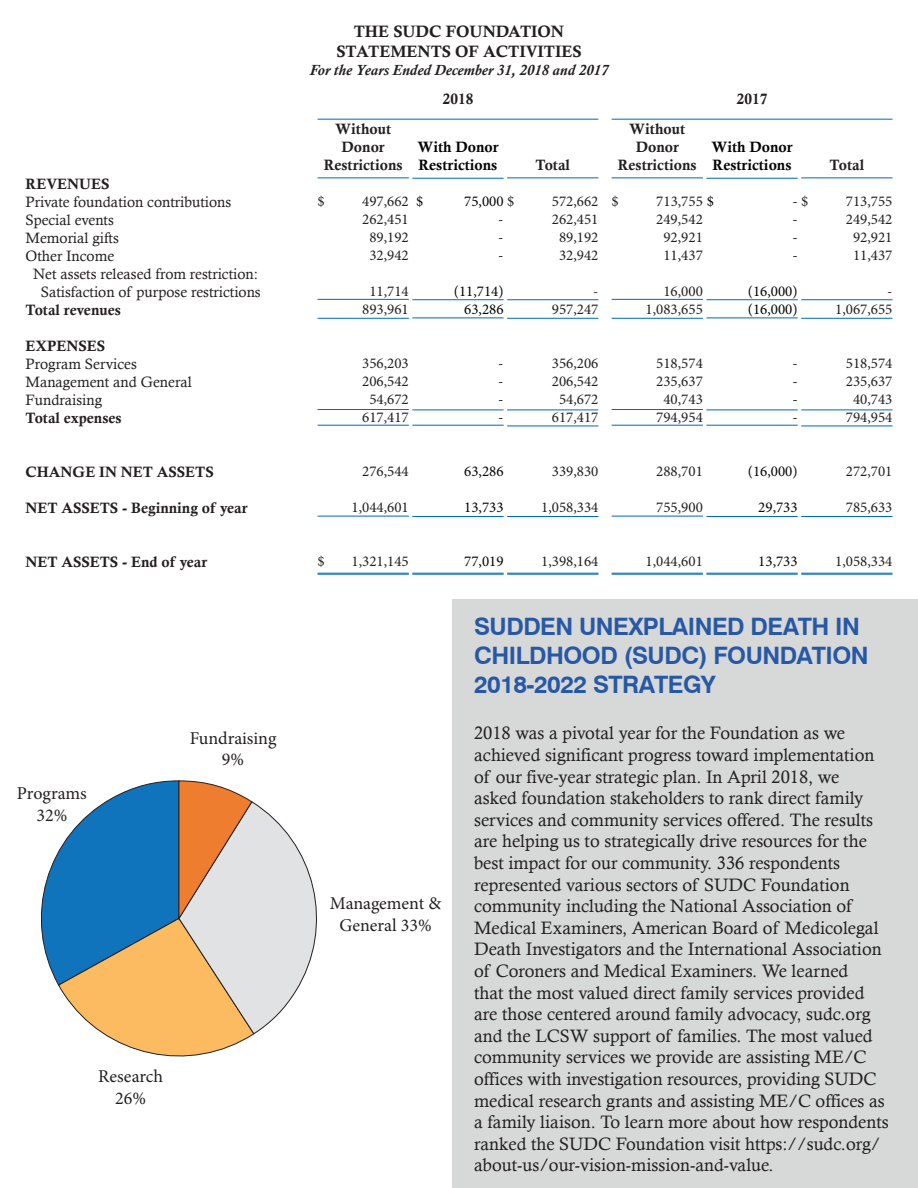
<style>
.page{position:relative;width:918px;height:1188px;background:#fff}
.page>*{position:absolute;margin:0;border:0;box-sizing:border-box;transform-origin:0 0}
.t1{font:700 24px/28.8px "Swiss 721 BT";letter-spacing:-.02em;color:#2758a7}
.t2{font:18px/21.6px "Calisto";color:#231f20}
.t3{font:18px/21.6px "Minion Pro";color:#231f20;text-align:center}
.t4{font:16.5px/19.8px "Calis MT Bol";color:#231f20;text-align:center}
.t5{font:15px/18px "Minion Pro";color:#231f20;text-align:center}
.t6{font:15px/18px "Calisto";color:#231f20}
.t7{font:15px/18px "Calis MT Bol";color:#231f20;text-align:center}
.t8{font:15px/18px "Minion Pro";color:#040503;text-align:justify}
.t9{font:15px/18px "Calis MT Bol";color:#040503}
.t10{font:italic 700 15px "Calisto";color:#231f20}
.s1{color:#231f20}
.s2{color:#040503}
</style>
<div class="page">
<div style="left:453px;top:599px;width:465px;height:589px;background:#d7d9d8"></div>
<hr style="left:318px;top:119px;width:280px;height:1px;background:#0168b3">
<hr style="left:318px;top:177px;width:91px;height:1px;background:#0168b3">
<hr style="left:412px;top:178px;width:92px;height:1px;background:#0168b3">
<hr style="left:507px;top:177px;width:91px;height:1px;background:#0168b3">
<hr style="left:318px;top:299px;width:91px;height:1px;background:#0168b3">
<hr style="left:412px;top:299px;width:92px;height:1px;background:#0168b3">
<hr style="left:507px;top:299px;width:91px;height:1px;background:#0168b3">
<hr style="left:318px;top:318px;width:91px;height:1px;background:#0168b3">
<hr style="left:412px;top:318px;width:92px;height:1px;background:#0168b3">
<hr style="left:507px;top:318px;width:91px;height:1px;background:#0168b3">
<hr style="left:318px;top:409px;width:91px;height:1px;background:#0168b3">
<hr style="left:412px;top:410px;width:92px;height:1px;background:#0168b3">
<hr style="left:507px;top:410px;width:91px;height:1px;background:#0168b3">
<hr style="left:318px;top:425px;width:91px;height:1px;background:#0168b3">
<hr style="left:412px;top:425px;width:92px;height:1px;background:#0168b3">
<hr style="left:507px;top:426px;width:91px;height:1px;background:#0168b3">
<hr style="left:318px;top:516px;width:91px;height:1px;background:#0168b3">
<hr style="left:412px;top:516px;width:92px;height:1px;background:#0168b3">
<hr style="left:507px;top:516px;width:91px;height:1px;background:#0168b3">
<hr style="left:318px;top:573px;width:91px;height:1px;background:#0168b3">
<hr style="left:318px;top:574px;width:91px;height:1px;background:#0168b3">
<hr style="left:412px;top:573px;width:92px;height:1px;background:#0168b3">
<hr style="left:412px;top:574px;width:92px;height:1px;background:#0168b3">
<hr style="left:507px;top:573px;width:91px;height:1px;background:#0168b3">
<hr style="left:507px;top:574px;width:91px;height:1px;background:#0168b3">
<hr style="left:612px;top:119px;width:281px;height:1px;background:#0168b3">
<hr style="left:612px;top:177px;width:91px;height:1px;background:#0168b3">
<hr style="left:706px;top:178px;width:92px;height:1px;background:#0168b3">
<hr style="left:801px;top:177px;width:91px;height:1px;background:#0168b3">
<hr style="left:612px;top:299px;width:91px;height:1px;background:#0168b3">
<hr style="left:706px;top:299px;width:92px;height:1px;background:#0168b3">
<hr style="left:801px;top:299px;width:91px;height:1px;background:#0168b3">
<hr style="left:612px;top:318px;width:91px;height:1px;background:#0168b3">
<hr style="left:706px;top:318px;width:92px;height:1px;background:#0168b3">
<hr style="left:801px;top:318px;width:91px;height:1px;background:#0168b3">
<hr style="left:612px;top:409px;width:91px;height:1px;background:#0168b3">
<hr style="left:706px;top:410px;width:92px;height:1px;background:#0168b3">
<hr style="left:801px;top:410px;width:91px;height:1px;background:#0168b3">
<hr style="left:612px;top:425px;width:91px;height:1px;background:#0168b3">
<hr style="left:706px;top:425px;width:92px;height:1px;background:#0168b3">
<hr style="left:801px;top:426px;width:91px;height:1px;background:#0168b3">
<hr style="left:612px;top:516px;width:91px;height:1px;background:#0168b3">
<hr style="left:706px;top:516px;width:92px;height:1px;background:#0168b3">
<hr style="left:801px;top:516px;width:91px;height:1px;background:#0168b3">
<hr style="left:612px;top:573px;width:91px;height:1px;background:#0168b3">
<hr style="left:612px;top:574px;width:91px;height:1px;background:#0168b3">
<hr style="left:706px;top:573px;width:92px;height:1px;background:#0168b3">
<hr style="left:706px;top:574px;width:92px;height:1px;background:#0168b3">
<hr style="left:801px;top:573px;width:91px;height:1px;background:#0168b3">
<hr style="left:801px;top:574px;width:91px;height:1px;background:#0168b3">
<svg style="left:40px;top:781px;width:277px;height:276px"></svg>
<p class="t7" style="left:25px;top:175px;width:85px">REVENUES</p>
<p class="t6" style="left:25px;top:193px;width:207px">Private foundation contributions</p>
<p class="t6" style="left:25px;top:211px;width:90px">Special events</p>
<p class="t6" style="left:25px;top:229px;width:95px">Memorial gifts</p>
<p class="t6" style="left:25px;top:247px;width:90px">Other Income</p>
<p class="t6" style="left:33px;top:265px;width:226px">Net assets released from restriction:</p>
<p class="t6" style="left:41px;top:283px;width:221px">Satisfaction of purpose restrictions</p>
<p class="t7" style="left:25px;top:301px;width:97px">Total revenues</p>
<p class="t7" style="left:25px;top:337px;width:81px">EXPENSES</p>
<p class="t6" style="left:25px;top:355px;width:168px">Program Services<br>Management and General<br>Fundraising</p>
<p class="t7" style="left:25px;top:409px;width:98px">Total expenses</p>
<p class="t7" style="left:25px;top:463px;width:190px">CHANGE IN NET ASSETS</p>
<p class="t7" style="left:25px;top:499px;width:224px">NET ASSETS - Beginning of year</p>
<p class="t7" style="left:25px;top:553px;width:183px">NET ASSETS - End of year</p>
<p class="t3" style="left:17px;top:783px;width:71px">Programs<br>32%</p>
<p class="t3" style="left:190px;top:727px;width:88px">Fundraising<br>9%</p>
<p class="t3" style="left:98px;top:1066px;width:66px">Research<br>26%</p>
<p class="t4" style="left:336px;top:22px;width:247px">THE SUDC FOUNDATION<br>STATEMENTS OF ACTIVITIES</p>
<p class="t10" style="left:310px;top:61px;width:300px">For the Years Ended December 31, 2018 and 2017</p>
<p class="t7" style="left:324px;top:120px;width:80px">Without<br>Donor<br>Restrictions</p>
<p class="t5" style="left:318px;top:192px;width:9px">$</p>
<p class="t5" style="left:362px;top:192px;width:48px">497,662<br>262,451<br>89,192<br>32,942</p>
<p class="t5" style="left:362px;top:282px;width:48px">11,714<br>893,961</p>
<p class="t7" style="left:443px;top:89px;width:32px">2018</p>
<p class="t7" style="left:737px;top:89px;width:32px">2017</p>
<p class="t9" style="left:417px;top:138px;width:83px">With Donor<br>Restrictions</p>
<p class="t8" style="left:416px;top:193px;width:9px">$</p>
<p class="t7" style="left:535px;top:156px;width:36px">Total</p>
<p class="t8" style="left:464px;top:193px;width:52px">75,000 <span class="s1">$</span></p>
<p class="t5" style="left:552px;top:193px;width:48px">572,662<br>262,451<br>89,192<br>32,942</p>
<p class="t5" style="left:552px;top:283px;width:48px;text-align:right">-<br>957,247</p>
<p class="t8" style="left:498px;top:211px;width:7px">- - -</p>
<p class="t8" style="left:454px;top:283px;width:51px;text-align:right">(11,714)<br>63,286</p>
<p class="t7" style="left:618px;top:120px;width:80px">Without<br>Donor<br>Restrictions</p>
<p class="t5" style="left:612px;top:192px;width:9px">$</p>
<p class="t5" style="left:656px;top:210px;width:48px">249,542<br>92,921<br>11,437</p>
<p class="t5" style="left:646px;top:282px;width:59px;text-align:right">16,000<br>1,083,655</p>
<p class="t9" style="left:711px;top:138px;width:83px">With Donor<br>Restrictions</p>
<p class="t5" style="left:656px;top:192px;width:59px">713,755 <span class="s2">$</span></p>
<p class="t7" style="left:830px;top:156px;width:36px">Total</p>
<p class="t8" style="left:792px;top:193px;width:18px">-<span class="s1">$</span></p>
<p class="t5" style="left:846px;top:193px;width:48px">713,755<br>249,542<br>92,921<br>11,437</p>
<p class="t5" style="left:835px;top:283px;width:59px;text-align:right">-<br>1,067,655</p>
<p class="t8" style="left:792px;top:211px;width:7px">- - -</p>
<p class="t8" style="left:748px;top:283px;width:51px">(16,000) (16,000)</p>
<p class="t5" style="left:362px;top:354px;width:48px">356,203<br>206,542<br>54,672<br>617,417</p>
<p class="t5" style="left:362px;top:462px;width:48px">276,544</p>
<p class="t5" style="left:352px;top:498px;width:59px">1,044,601</p>
<p class="t8" style="left:498px;top:355px;width:7px">- - - -</p>
<p class="t8" style="left:464px;top:463px;width:41px">63,286</p>
<p class="t8" style="left:464px;top:499px;width:41px">13,733</p>
<p class="t5" style="left:552px;top:355px;width:48px">356,206<br>206,542<br>54,672<br>617,417</p>
<p class="t5" style="left:552px;top:463px;width:48px">339,830</p>
<p class="t5" style="left:541px;top:499px;width:59px">1,058,334</p>
<p class="t5" style="left:656px;top:354px;width:48px">518,574<br>235,637<br>40,743<br>794,954</p>
<p class="t5" style="left:656px;top:462px;width:48px">288,701</p>
<p class="t5" style="left:656px;top:498px;width:48px">755,900</p>
<p class="t8" style="left:792px;top:355px;width:7px">- - - -</p>
<p class="t8" style="left:748px;top:463px;width:51px">(16,000)</p>
<p class="t8" style="left:758px;top:499px;width:41px">29,733</p>
<p class="t5" style="left:846px;top:355px;width:48px">518,574<br>235,637<br>40,743<br>794,954</p>
<p class="t5" style="left:846px;top:463px;width:48px">272,701</p>
<p class="t5" style="left:846px;top:499px;width:48px">785,633</p>
<p class="t5" style="left:318px;top:552px;width:9px">$</p>
<p class="t5" style="left:352px;top:552px;width:59px">1,321,145</p>
<p class="t8" style="left:464px;top:553px;width:41px">77,019</p>
<p class="t5" style="left:541px;top:553px;width:59px">1,398,164</p>
<p class="t5" style="left:646px;top:552px;width:59px">1,044,601</p>
<p class="t8" style="left:758px;top:553px;width:41px">13,733</p>
<p class="t5" style="left:835px;top:553px;width:59px">1,058,334</p>
<p class="t3" style="left:330px;top:893px;width:113px">Management &amp;<br>General 33%</p>
<h1 class="t1" style="left:474px;top:612px;width:396px">SUDDEN UNEXPLAINED DEATH IN<br>CHILDHOOD (SUDC) FOUNDATION<br>2018-2022 STRATEGY</h1>
<p class="t2" style="left:474px;top:722px;width:416px">2018 was a pivotal year for the Foundation as we achieved significant progress toward implementation of our five-year strategic plan. In April 2018, we<br>asked foundation stakeholders to rank direct family services and community services offered. The results are helping us to strategically drive resources for the best impact for our community. 336 respondents represented various sectors of SUDC Foundation community including the National Association of Medical Examiners, American Board of Medicolegal Death Investigators and the International Association of Coroners and Medical Examiners. We learned<br>that the most valued direct family services provided are those centered around family advocacy, sudc.org and the LCSW support of families. The most valued community services we provide are assisting ME/C offices with investigation resources, providing SUDC medical research grants and assisting ME/C offices as a family liaison. To learn more about how respondents ranked the SUDC Foundation visit https://sudc.org/ about-us/our-vision-mission-and-value.</p>
</div>
